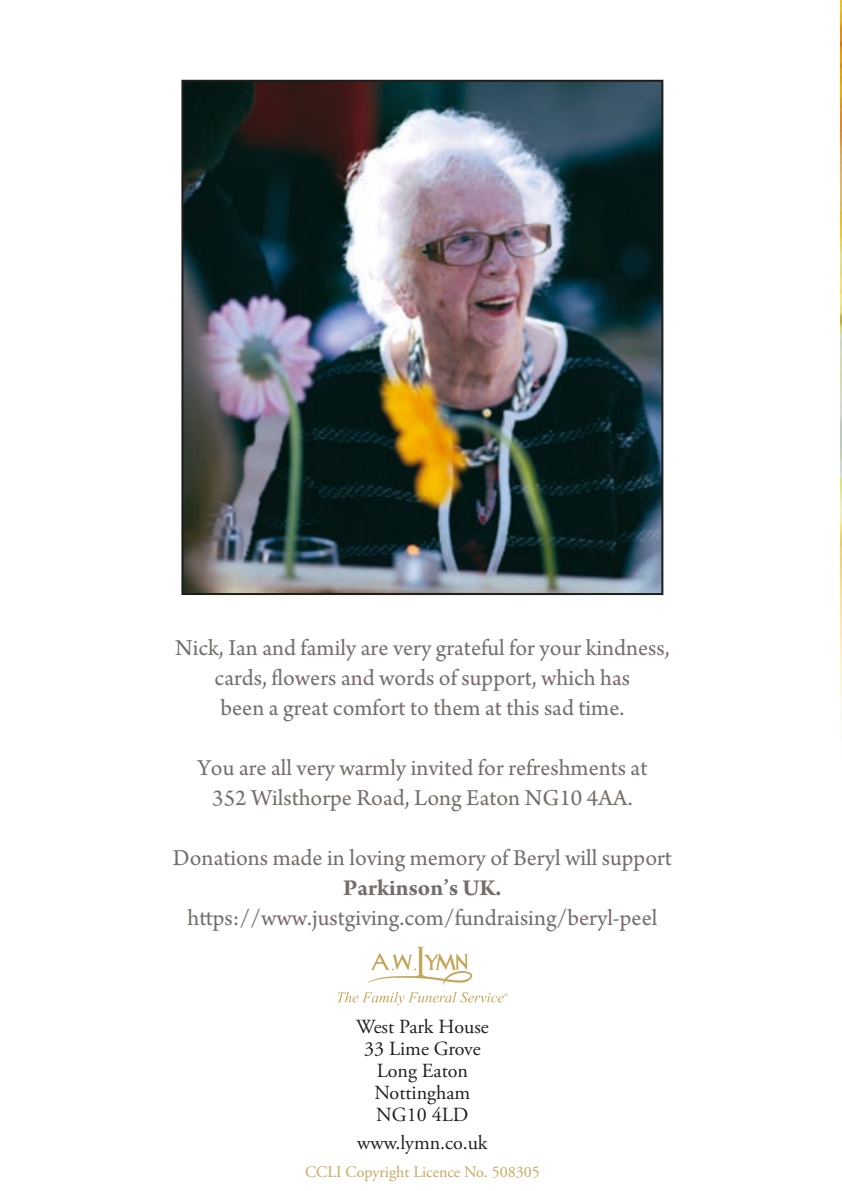
<style>
.page{position:relative;width:842px;height:1191px;background:#fff}
.page>*{position:absolute;margin:0;border:0;box-sizing:border-box;transform-origin:0 0}
.t1{font:24px/30px "Arno Pro";color:#756d69;text-align:center}
.t2{font:700 24px "Arno Pro";color:#756d69}
.t3{font:20px/22px "Adobe Garamond Pro";color:#1d1d1b;text-align:center}
.t4{font:16px "Adobe Garamond Pro";color:#c6a65b}
</style>
<div class="page">
<img style="left:841px;top:0;width:1px;height:735px">
<img style="left:184px;top:83px;width:476px;height:509px">
<div style="left:181px;top:80px;width:482px;height:515px;border:2px solid #1d1d1b"></div>
<svg style="left:337px;top:946px;width:170px;height:59px"></svg>
<p class="t1" style="left:175px;top:634px;width:496px">Nick, Ian and family are very grateful for your kindness, cards, flowers and words of support, which has<br>been a great comfort to them at this sad time.</p>
<p class="t1" style="left:197px;top:754px;width:451px">You are all very warmly invited for refreshments at<br>352 Wilsthorpe Road, Long Eaton NG10 4AA.</p>
<p class="t1" style="left:173px;top:844px;width:501px">Donations made in loving memory of Beryl will support</p>
<p class="t2" style="left:343px;top:874px;width:160px">Parkinson’s UK.</p>
<p class="t1" style="left:188px;top:904px;width:471px">https://www.justgiving.com/fundraising/beryl-peel</p>
<p class="t3" style="left:356px;top:1016px;width:134px">West Park House<br>33 Lime Grove<br>Long Eaton<br>Nottingham<br>NG10 4LD</p>
<p class="t3" style="left:357px;top:1132px;width:132px">www.lymn.co.uk</p>
<p class="t4" style="left:305px;top:1161px;width:236px">CCLI Copyright Licence No. 508305</p>
</div>
